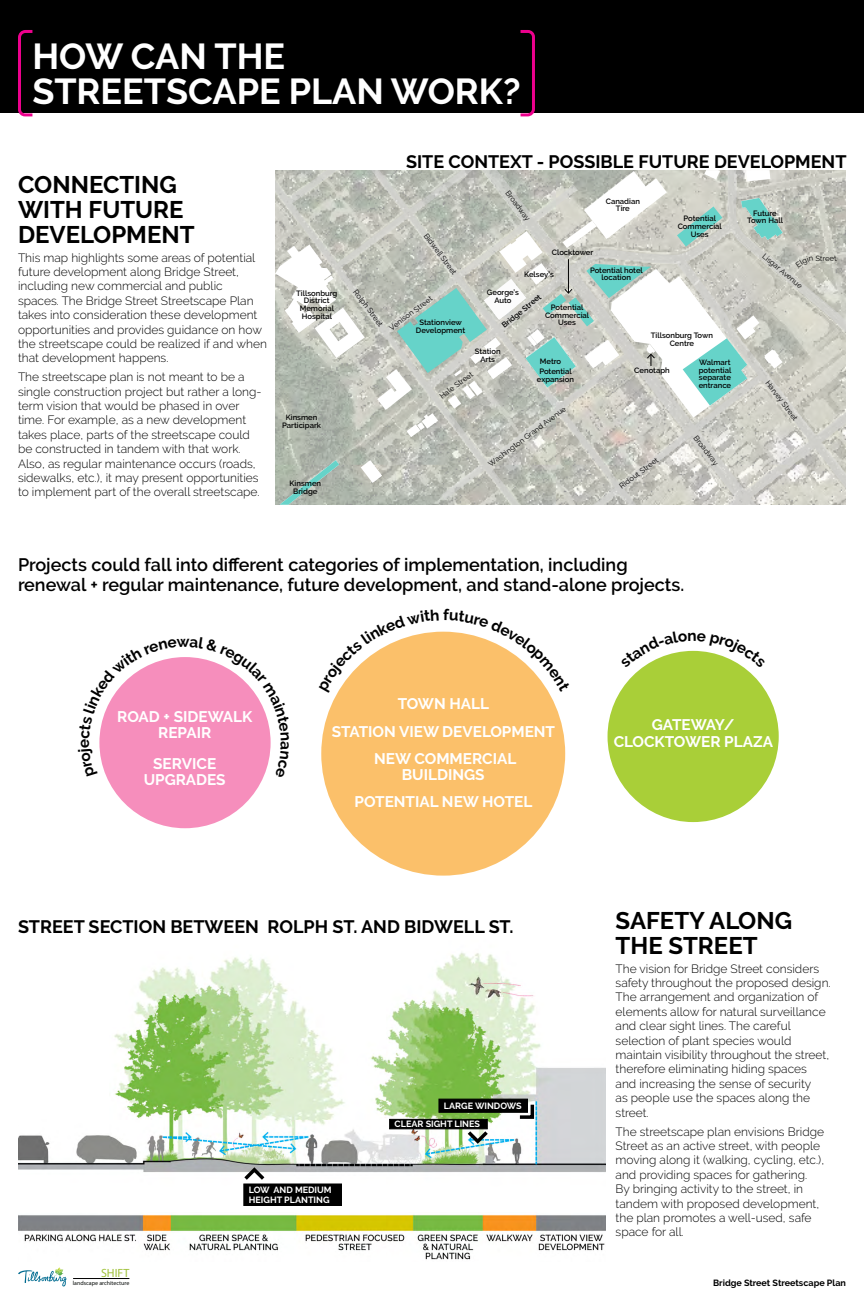
<style>
.page{position:relative;width:864px;height:1296px;background:#fff}
.page>*{position:absolute;margin:0;border:0;box-sizing:border-box;transform-origin:0 0}
.t1{font:700 36px/35px "Raleway";color:#fff}
.t2{font:700 24px/25px "Raleway";color:#000}
.t3{font:600 18px/20px "Raleway";color:#000}
.t4{font:700 18px "Raleway";color:#000}
.t5{font:700 15.35px/16.1px "Raleway";color:#fff;text-align:center}
.t6{font:300 12px/14.4px "Raleway";color:#000}
.t7{font:11.95px "Myriad Pro";color:#a0c23b}
.t8{font:700 9px/10.8px "Raleway";color:#fff}
.t9{font:700 9px "Raleway";color:#000}
.t10{font:600 7.7px/7.7px "Raleway";color:#000;text-align:center}
.t11{font:7.7px "Raleway";color:#000}
.t12{font:5.95px "Myriad Pro";color:#060a08}
</style>
<div class="page">
<div style="left:0;top:0;width:864px;height:112px;background:#000"></div>
<div style="left:608px;top:651px;width:171px;height:171px;background:#a9cf38;border-radius:50%"></div>
<div style="left:99px;top:657px;width:172px;height:171px;background:#f68ebc;border-radius:50%"></div>
<div style="left:321px;top:632px;width:244px;height:244px;background:#fbc06a;border-radius:50%"></div>
<img style="left:18px;top:952px;width:588px;height:308px">
<svg style="left:241px;top:1165px;width:101px;height:41px"></svg>
<svg style="left:389px;top:1098px;width:147px;height:48px"></svg>
<hr style="left:73px;top:1278px;width:56px;height:1px;background:#000">
<svg style="left:18px;top:1267px;width:49px;height:19px"></svg>
<svg style="left:16px;top:30px;width:19px;height:87px"></svg>
<svg style="left:518px;top:30px;width:18px;height:87px"></svg>
<svg style="left:337px;top:631px;width:212px;height:62px"></svg>
<svg style="left:99px;top:657px;width:172px;height:121px"></svg>
<svg style="left:642px;top:650px;width:103px;height:18px"></svg>
<svg style="left:275px;top:170px;width:571px;height:335px;background:#c5ccc5"></svg>
<h1 class="t1" style="left:32px;top:39px;width:490px">HOW CAN THE<br>STREETSCAPE PLAN WORK?</h1>
<h2 class="t2" style="left:18px;top:172px;width:178px">CONNECTING<br>WITH FUTURE<br>DEVELOPMENT</h2>
<p class="t6" style="left:18px;top:250px;width:250px">This map highlights some areas of potential future development along Bridge Street, including new commercial and public<br>spaces. The Bridge Street Streetscape Plan takes into consideration these development opportunities and provides guidance on how the streetscape could be realized if and when that development happens.</p>
<p class="t6" style="left:18px;top:370px;width:245px">The streetscape plan is not meant to be a single construction project but rather a long&shy;term vision that would be phased in over time. For example, as a new development takes place, parts of the streetscape could be constructed in tandem with that work.<br>Also, as regular maintenance occurs (roads, sidewalks, etc.), it may present opportunities to implement part of the overall streetscape.</p>
<p class="t10" style="left:296px;top:289px;width:43px">Tillsonburg<br>District<br>Memorial<br>Hospital</p>
<p class="t10" style="left:282px;top:413px;width:41px">Kinsmen<br>Participark</p>
<p class="t10" style="left:290px;top:480px;width:33px">Kinsmen<br>Bridge</p>
<h3 class="t4" style="left:406px;top:151px;width:442px">SITE CONTEXT - POSSIBLE FUTURE DEVELOPMENT</h3>
<p class="t11" style="left:430px;top:231px;width:51px;rotate:53deg">Bidwell Street</p>
<p class="t11" style="left:360px;top:287px;width:46px;rotate:53deg">Rolph Street</p>
<p class="t11" style="left:387px;top:324px;width:53px;rotate:-37deg">Venison Street</p>
<p class="t10" style="left:416px;top:318px;width:51px">Stationview<br>Development</p>
<p class="t11" style="left:512px;top:188px;width:37px;rotate:53deg">Broadway</p>
<p class="t10" style="left:606px;top:197px;width:36px">Canadian<br>Tire</p>
<p class="t10" style="left:552px;top:249px;width:43px">Clocktower</p>
<p class="t10" style="left:524px;top:270px;width:31px">Kelsey’s</p>
<p class="t10" style="left:590px;top:266px;width:54px">Potential hotel location</p>
<p class="t10" style="left:487px;top:288px;width:34px">George’s<br>Auto</p>
<p class="t10" style="left:500px;top:323px;width:50px;rotate:-39deg">Bridge Street</p>
<p class="t10" style="left:545px;top:304px;width:46px">Potential<br>Commercial<br>Uses</p>
<p class="t10" style="left:678px;top:215px;width:46px">Potential<br>Commercial<br>Uses</p>
<p class="t10" style="left:651px;top:332px;width:64px">Tillsonburg Town<br>Centre</p>
<p class="t10" style="left:475px;top:348px;width:27px">Station<br>Arts</p>
<p class="t11" style="left:437px;top:392px;width:41px;rotate:-37deg">Hale Street</p>
<p class="t10" style="left:540px;top:358px;width:23px">Metro</p>
<p class="t10" style="left:537px;top:368px;width:39px">Potential expansion</p>
<p class="t11" style="left:486px;top:460px;width:96px;rotate:-37deg">Washington Grand Avenue</p>
<p class="t10" style="left:634px;top:366px;width:37px">Cenotaph</p>
<p class="t11" style="left:617px;top:482px;width:48px;rotate:-37deg">Ridout Street</p>
<p class="t10" style="left:699px;top:358px;width:34px;text-align:justify">Walmart potential separate entrance</p>
<p class="t11" style="left:700px;top:432px;width:37px;rotate:53deg">Broadway</p>
<p class="t10" style="left:747px;top:209px;width:37px">Future<br>Town Hall</p>
<p class="t11" style="left:767px;top:250px;width:51px;rotate:40deg">Lisgar Avenue</p>
<p class="t11" style="left:772px;top:377px;width:50px;rotate:53deg">Harvey Street</p>
<h3 class="t3" style="left:18px;top:555px;width:668px">Projects could fall into different categories of implementation, including renewal + regular maintenance, future development, and stand-alone projects.</h3>
<p class="t5" style="left:332px;top:691px;width:225px;line-height:27.1px">TOWN HALL<br>STATION VIEW DEVELOPMENT<br>NEW COMMERCIAL</p>
<p class="t5" style="left:355px;top:761px;width:179px;line-height:27.1px">BUILDINGS<br>POTENTIAL NEW HOTEL</p>
<p class="t5" style="left:117px;top:709px;width:137px">ROAD + SIDEWALK<br>REPAIR</p>
<p class="t5" style="left:614px;top:717px;width:161px">GATEWAY/<br>CLOCKTOWER PLAZA</p>
<p class="t5" style="left:144px;top:756px;width:83px">SERVICE<br>UPGRADES</p>
<h3 class="t4" style="left:18px;top:916px;width:497px">STREET SECTION BETWEEN ROLPH ST. AND BIDWELL ST.</h3>
<p class="t7" style="left:101px;top:1266px;width:30px">SHIFT</p>
<p class="t12" style="left:73px;top:1279px;width:58px">landscape architecture</p>
<p class="t8" style="left:249px;top:1184px;width:84px">LOW AND MEDIUM<br>HEIGHT PLANTING</p>
<p class="t8" style="left:395px;top:1097px;width:129px;line-height:18.4px;text-indent:49px">LARGE WINDOWS<br>CLEAR SIGHT LINES</p>
<h2 class="t2" style="left:616px;top:908px;width:178px">SAFETY ALONG<br>THE STREET</h2>
<p class="t6" style="left:616px;top:961px;width:217px">The vision for Bridge Street considers safety throughout the proposed design.<br>The arrangement and organization of elements allow for natural surveillance and clear sight lines. The careful selection of plant species would maintain visibility throughout the street, therefore eliminating hiding spaces<br>and increasing the sense of security<br>as people use the spaces along the street.</p>
<p class="t6" style="left:616px;top:1124px;width:210px">The streetscape plan envisions Bridge Street as an active street, with people moving along it (walking, cycling, etc.), and providing spaces for gathering.<br>By bringing activity to the street, in tandem with proposed development, the plan promotes a well-used, safe space for all.</p>
<p class="t9" style="left:713px;top:1278px;width:134px">Bridge Street Streetscape Plan</p>
</div>
